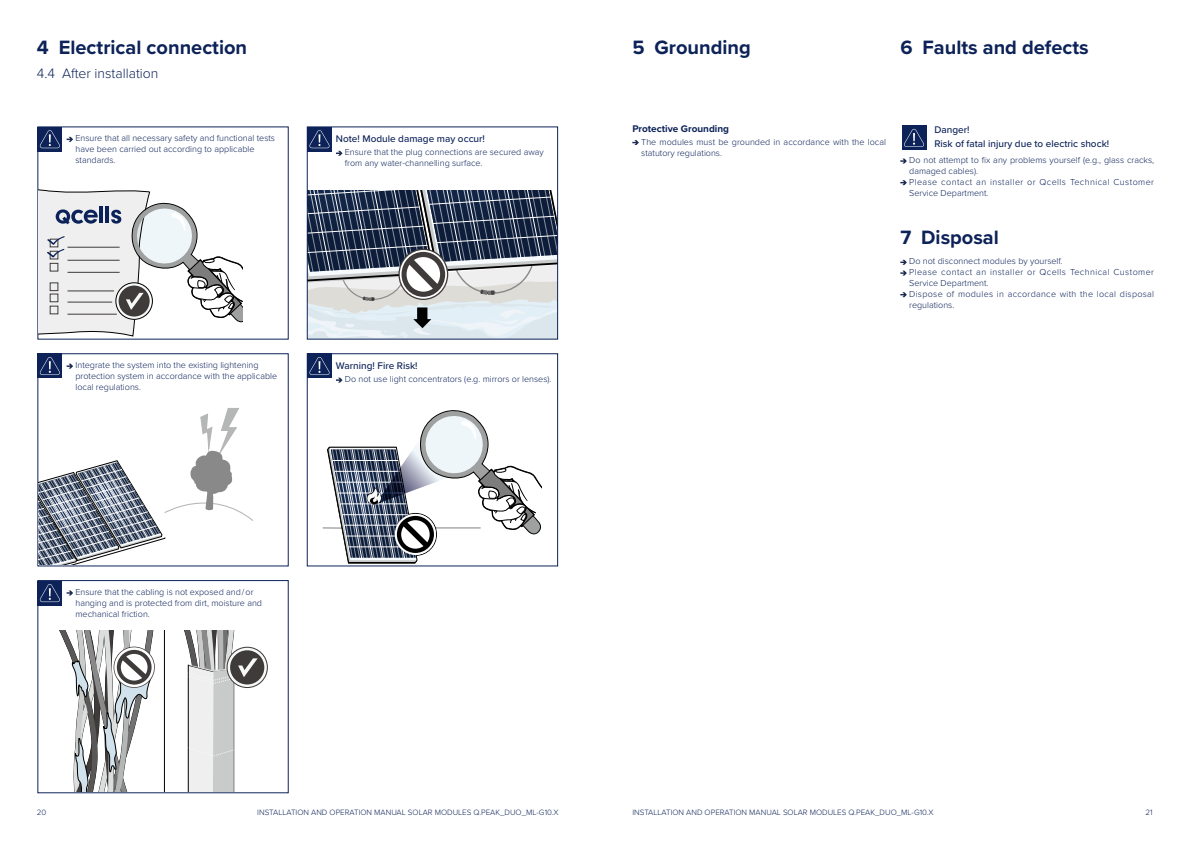
<style>
.page{position:relative;width:1191px;height:842px;background:#fff}
.page>*{position:absolute;margin:0;border:0;box-sizing:border-box;transform-origin:0 0}
.t1{font:700 20px "Proxima Nova";color:#0c2258}
.t2{font:300 14px "Proxima Nova";color:#0c2258}
.t3{font:500 10px/14px "Proxima Nova";color:#0c2258}
.t4{font:700 10px "Proxima Nova";color:#0c2258}
.t5{font:300 9px/10.8px "Proxima Nova";color:#0c2258}
.t6{font:300 9px/10.8px "Proxima Nova";letter-spacing:.035em;color:#0c2258}
.t7{font:300 8px "Proxima Nova";color:#0c2258}
</style>
<div class="page">
<svg style="left:309px;top:190px;width:247px;height:147px;background:#88909d"></svg>
<svg style="left:336px;top:151px;width:6px;height:5px"></svg>
<div style="left:307px;top:127px;width:251px;height:212px;border:1px solid #0c2258"></div>
<svg style="left:632px;top:140px;width:7px;height:5px"></svg>
<div style="left:901px;top:126px;width:25px;height:24px;background:#0c2258"></div>
<svg style="left:904px;top:129px;width:20px;height:18px"></svg>
<svg style="left:900px;top:159px;width:7px;height:5px"></svg>
<svg style="left:900px;top:180px;width:7px;height:5px"></svg>
<svg style="left:900px;top:260px;width:7px;height:5px"></svg>
<svg style="left:900px;top:271px;width:7px;height:5px"></svg>
<svg style="left:900px;top:292px;width:7px;height:5px"></svg>
<svg style="left:67px;top:137px;width:6px;height:5px"></svg>
<svg style="left:39px;top:189px;width:203px;height:148px"></svg>
<svg style="left:67px;top:364px;width:6px;height:5px"></svg>
<div style="left:37px;top:353px;width:252px;height:213px;border:1px solid #0c2258"></div>
<svg style="left:39px;top:408px;width:215px;height:157px"></svg>
<svg style="left:336px;top:378px;width:6px;height:5px"></svg>
<div style="left:307px;top:353px;width:251px;height:213px;border:1px solid #0c2258"></div>
<svg style="left:323px;top:410px;width:219px;height:154px"></svg>
<svg style="left:67px;top:590px;width:6px;height:5px"></svg>
<div style="left:37px;top:580px;width:252px;height:213px;border:1px solid #0c2258"></div>
<hr style="left:164px;top:631px;width:1px;height:161px;background:#000">
<svg style="left:53px;top:631px;width:107px;height:161px"></svg>
<svg style="left:226px;top:647px;width:42px;height:41px"></svg>
<svg style="left:171px;top:631px;width:93px;height:161px"></svg>
<div style="left:38px;top:127px;width:24px;height:24px;background:linear-gradient(to right,#0c2258,#0c2258)"></div>
<svg style="left:40px;top:130px;width:20px;height:18px"></svg>
<div style="left:38px;top:354px;width:24px;height:24px;background:#0c2258"></div>
<svg style="left:40px;top:357px;width:20px;height:18px"></svg>
<div style="left:38px;top:581px;width:24px;height:24px;background:#0c2258"></div>
<svg style="left:40px;top:584px;width:20px;height:18px"></svg>
<div style="left:307px;top:127px;width:25px;height:24px;background:#0c2258"></div>
<svg style="left:309px;top:130px;width:21px;height:18px"></svg>
<div style="left:307px;top:354px;width:25px;height:24px;background:#0c2258"></div>
<svg style="left:309px;top:357px;width:21px;height:18px"></svg>
<h1 class="t1" style="left:37px;top:32px;width:212px">4 Electrical connection</h1>
<h2 class="t2" style="left:37px;top:63px;width:123px">4.4 After installation</h2>
<p class="t5" style="left:75px;top:133px;width:201px">Ensure that all necessary safety and functional tests have been carried out according to applicable standards.</p>
<p class="t3" style="left:336px;top:132px;width:150px">Note! Module damage may occur!</p>
<p class="t5" style="left:345px;top:147px;width:201px">Ensure that the plug connections are secured away from any water-channelling surface.</p>
<p class="t5" style="left:75px;top:359px;width:203px">Integrate the system into the existing lightening protection system in accordance with the applicable local regulations.</p>
<p class="t3" style="left:336px;top:358px;width:83px">Warning! Fire Risk!</p>
<p class="t5" style="left:345px;top:373px;width:208px">Do not use light concentrators (e.g. mirrors or lenses).</p>
<p class="t5" style="left:75px;top:586px;width:188px">Ensure that the cabling is not exposed and / or hanging and is protected from dirt, moisture and mechanical friction.</p>
<h1 class="t1" style="left:632px;top:32px;width:120px">5 Grounding</h1>
<h1 class="t1" style="left:900px;top:32px;width:190px">6 Faults and defects</h1>
<p class="t4" style="left:632px;top:121px;width:98px">Protective Grounding</p>
<p class="t5" style="left:641px;top:136px;width:246px">The modules must be grounded in accordance with the local statutory regulations.</p>
<p class="t3" style="left:934px;top:123px;width:176px">Danger!<br>Risk of fatal injury due to electric shock!</p>
<p class="t5" style="left:909px;top:154px;width:246px">Do not attempt to fix any problems yourself (e.g., glass cracks, damaged cables).<br>Please contact an installer or Qcells Technical Customer Service Department.</p>
<h1 class="t1" style="left:900px;top:222px;width:100px">7 Disposal</h1>
<p class="t6" style="left:909px;top:256px;width:246px">Do not disconnect modules by yourself.<br>Please contact an installer or Qcells Technical Customer Service Department.<br>Dispose of modules in accordance with the local disposal regulations.</p>
<p class="t7" style="left:37px;top:806px;width:11px">20</p>
<p class="t7" style="left:257px;top:806px;width:303px">INSTALLATION AND OPERATION MANUAL SOLAR MODULES Q.PEAK_DUO_ML-G10.X</p>
<p class="t7" style="left:632px;top:806px;width:303px">INSTALLATION AND OPERATION MANUAL SOLAR MODULES Q.PEAK_DUO_ML-G10.X</p>
<p class="t7" style="left:1145px;top:806px;width:9px">21</p>
</div>
